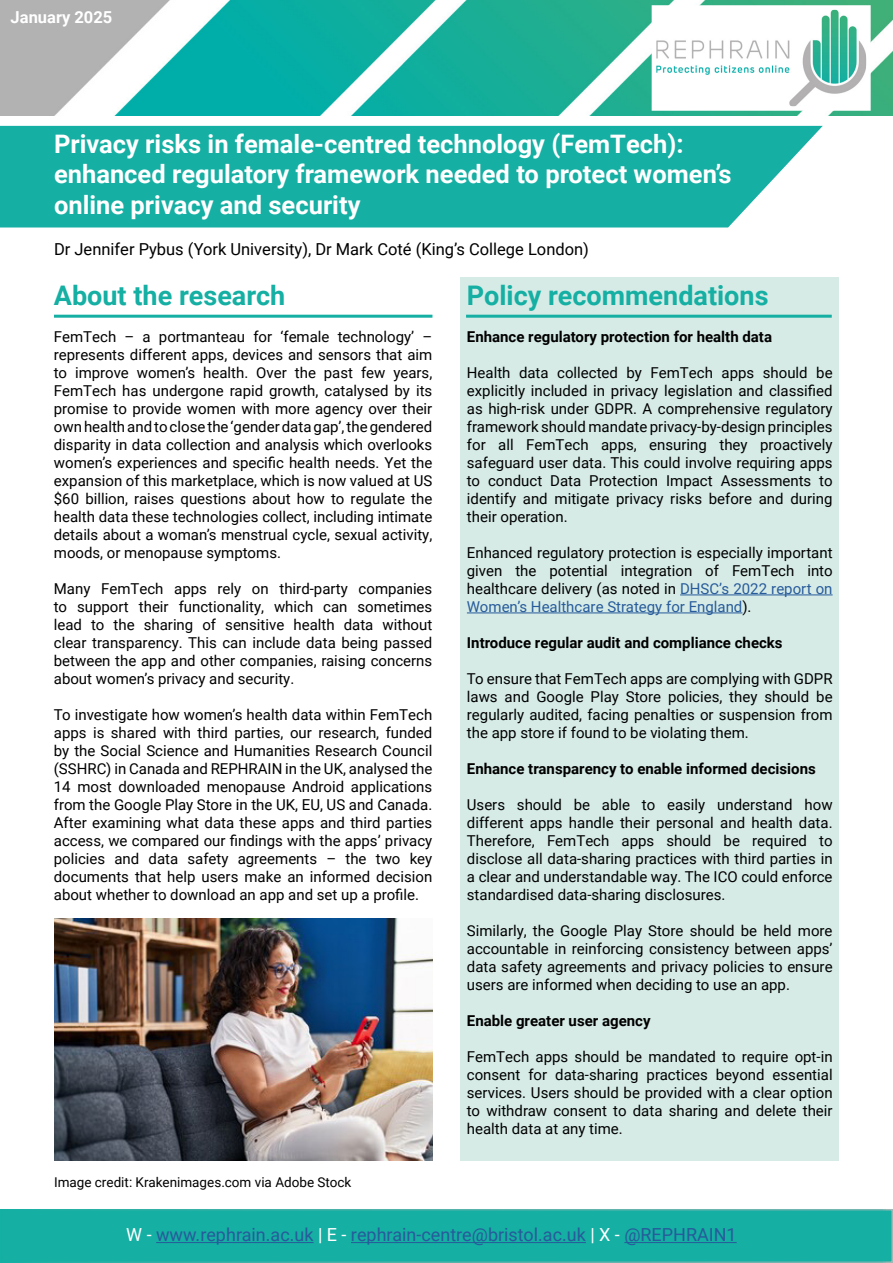
<style>
.page{position:relative;width:893px;height:1263px;background:#fff}
.page>*{position:absolute;margin:0;border:0;box-sizing:border-box;transform-origin:0 0}
.t1{font:700 27px "Roboto";color:#15afa3}
.t2{font:700 25.5px/30.6px "Roboto";color:#fff}
.t3{font:18px "Roboto";color:#275b9b}
.t4{font:16.5px "Roboto";color:#000}
.t5{font:700 16.5px "Roboto";color:#fff}
.t6{font:15px/18px "Roboto";color:#000;text-align:justify}
.t7{font:700 15px "Roboto";color:#000}
.t8{font:13.5px "Roboto";color:#000}
.s1{color:#275b9b}
.s2{color:#fff}
</style>
<div class="page">
<img style="left:0;top:0;width:893px;height:116px">
<div style="left:0;top:126px;width:823px;height:101px;background:#15afa3"></div>
<div style="left:1px;top:1210px;width:891px;height:52px;background:#15afa3"></div>
<div style="left:460px;top:277px;width:379px;height:884px;background:#d6ebe6"></div>
<hr style="left:54px;top:315px;width:378px;height:3px;background:#15afa3">
<hr style="left:680px;top:594px;width:153px;height:1px;background:#275b9b">
<hr style="left:467px;top:612px;width:275px;height:1px;background:#275b9b">
<hr style="left:466px;top:315px;width:366px;height:3px;background:#15afa3">
<hr style="left:156px;top:1242px;width:158px;height:1px;background:#275b9b">
<hr style="left:351px;top:1242px;width:235px;height:1px;background:#275b9b">
<hr style="left:624px;top:1242px;width:113px;height:1px;background:#275b9b">
<svg style="left:649px;top:3px;width:224px;height:110px"></svg>
<img style="left:54px;top:918px;width:378px;height:243px">
<p class="t5" style="left:11px;top:5px;width:103px">January 2025</p>
<h2 class="t2" style="left:54px;top:127px;width:679px">Privacy risks in female-centred technology (FemTech): enhanced regulatory framework needed to protect women’s online privacy and security</h2>
<p class="t4" style="left:54px;top:237px;width:536px">Dr Jennifer Pybus (York University), Dr Mark Coté (King’s College London)</p>
<h1 class="t1" style="left:54px;top:276px;width:233px">About the research</h1>
<h1 class="t1" style="left:467px;top:276px;width:303px">Policy recommendations</h1>
<p class="t6" style="left:54px;top:327px;width:380px">FemTech – a portmanteau for ‘female technology’ – represents different apps, devices and sensors that aim to improve women’s health. Over the past few years, FemTech has undergone rapid growth, catalysed by its promise to provide women with more agency over their own health and to close the ‘gender data gap’, the gendered disparity in data collection and analysis which overlooks women’s experiences and specific health needs. Yet the expansion of this marketplace, which is now valued at US $60 billion, raises questions about how to regulate the health data these technologies collect, including intimate details about a woman’s menstrual cycle, sexual activity, moods, or menopause symptoms.</p>
<p class="t6" style="left:54px;top:579px;width:380px">Many FemTech apps rely on third-party companies to support their functionality, which can sometimes lead to the sharing of sensitive health data without clear transparency. This can include data being passed between the app and other companies, raising concerns about women’s privacy and security.</p>
<p class="t6" style="left:54px;top:705px;width:380px">To investigate how women’s health data within FemTech apps is shared with third parties, our research, funded by the Social Science and Humanities Research Council (SSHRC) in Canada and REPHRAIN in the UK, analysed the 14 most downloaded menopause Android applications from the Google Play Store in the UK, EU, US and Canada.<br>After examining what data these apps and third parties access, we compared our findings with the apps’ privacy policies and data safety agreements – the two key documents that help users make an informed decision about whether to download an app and set up a profile.</p>
<p class="t7" style="left:467px;top:326px;width:307px">Enhance regulatory protection for health data</p>
<p class="t6" style="left:467px;top:363px;width:367px">Health data collected by FemTech apps should be explicitly included in privacy legislation and classified as high-risk under GDPR. A comprehensive regulatory framework should mandate privacy-by-design principles for all FemTech apps, ensuring they proactively safeguard user data. This could involve requiring apps to conduct Data Protection Impact Assessments to identify and mitigate privacy risks before and during their operation.</p>
<p class="t6" style="left:467px;top:543px;width:367px">Enhanced regulatory protection is especially important given the potential integration of FemTech into healthcare delivery (as noted in <span class="s1">DHSC’s 2022 report on Women’s Healthcare Strategy for England</span>).</p>
<p class="t7" style="left:467px;top:632px;width:317px">Introduce regular audit and compliance checks</p>
<p class="t6" style="left:467px;top:669px;width:367px">To ensure that FemTech apps are complying with GDPR laws and Google Play Store policies, they should be regularly audited, facing penalties or suspension from the app store if found to be violating them.</p>
<p class="t7" style="left:467px;top:758px;width:350px">Enhance transparency to enable informed decisions</p>
<p class="t6" style="left:467px;top:795px;width:367px">Users should be able to easily understand how different apps handle their personal and health data.<br>Therefore, FemTech apps should be required to disclose all data-sharing practices with third parties in a clear and understandable way. The ICO could enforce standardised data-sharing disclosures.</p>
<p class="t6" style="left:467px;top:921px;width:367px">Similarly, the Google Play Store should be held more accountable in reinforcing consistency between apps’ data safety agreements and privacy policies to ensure users are informed when deciding to use an app.</p>
<p class="t7" style="left:467px;top:1010px;width:185px">Enable greater user agency</p>
<p class="t6" style="left:467px;top:1047px;width:367px">FemTech apps should be mandated to require opt-in consent for data-sharing practices beyond essential services. Users should be provided with a clear option to withdraw consent to data sharing and delete their health data at any time.</p>
<p class="t8" style="left:54px;top:1173px;width:299px">Image credit: Krakenimages.com via Adobe Stock</p>
<p class="t3" style="left:126px;top:1222px;width:612px"><span class="s2">W -</span> www.rephrain.ac.uk <span class="s2">| E -</span> rephrain-centre@bristol.ac.uk <span class="s2">| X -</span> @REPHRAIN1</p>
</div>
